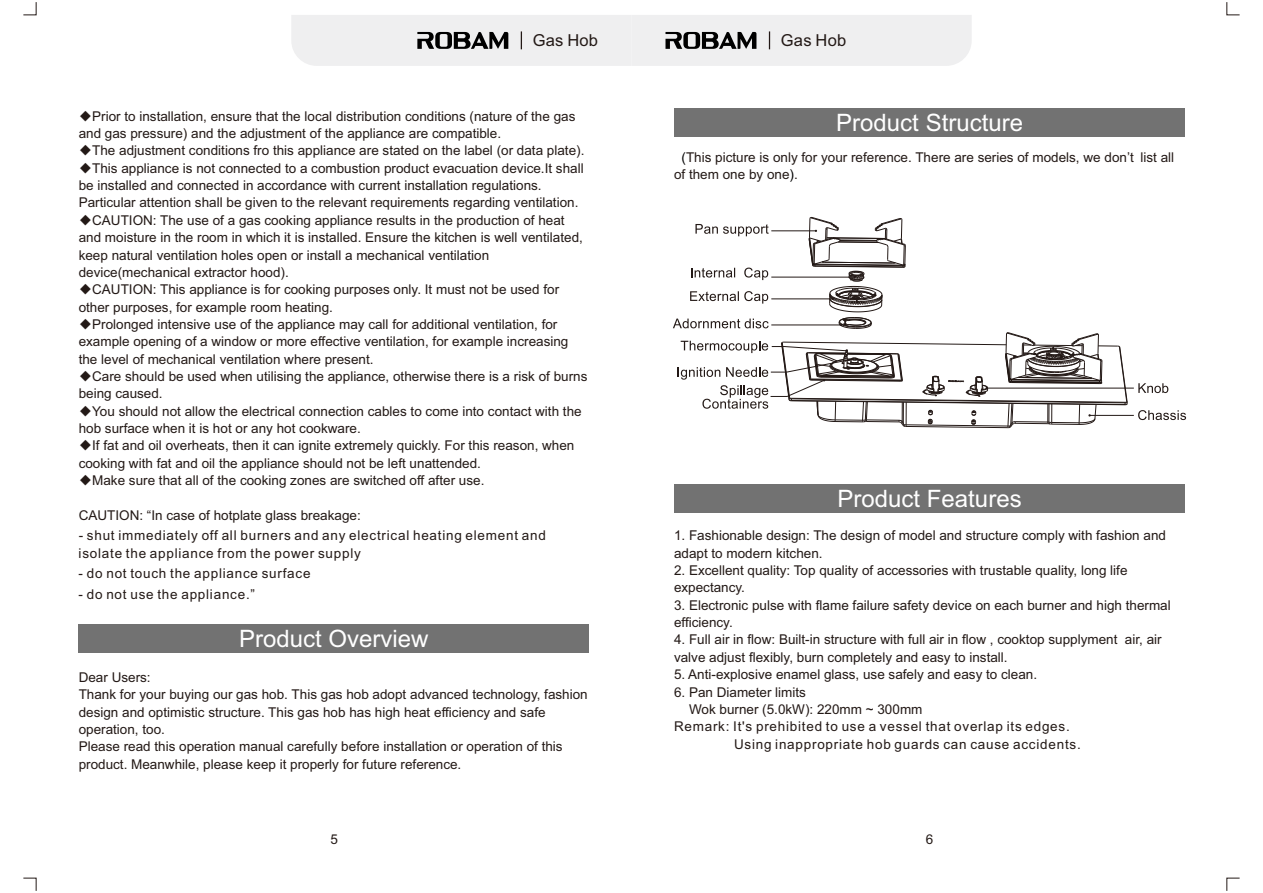
<style>
.page{position:relative;width:1263px;height:893px;background:#fff}
.page>*{position:absolute;margin:0;border:0;box-sizing:border-box;transform-origin:0 0}
.t1{font:24px "Arial";color:#fff}
.t2{font:16.5px "Arial";letter-spacing:.015em;color:#231916}
.t3{font:13.5px/17.4px "Arial";color:#231916}
.t4{font:13.5px/18.3px "Arial";letter-spacing:.055em;color:#231916}
.s1{font-family:"Sim Sun"}
.s2{font-family:"Arial Unicode MS"}
.s3{color:#000}
</style>
<div class="page">
<div style="left:674px;top:484px;width:510px;height:29px;background:#727272"></div>
<svg style="left:291px;top:15px;width:681px;height:51px"></svg>
<div style="left:79px;top:624px;width:510px;height:29px;background:#727272"></div>
<div style="left:674px;top:108px;width:510px;height:29px;background:#727272"></div>
<svg style="left:23px;top:2px;width:13px;height:13px"></svg>
<svg style="left:1226px;top:2px;width:14px;height:13px"></svg>
<svg style="left:23px;top:878px;width:13px;height:13px"></svg>
<svg style="left:1226px;top:878px;width:14px;height:13px"></svg>
<svg style="left:1138px;top:383px;width:30px;height:10px"></svg>
<svg style="left:1138px;top:410px;width:48px;height:10px"></svg>
<svg style="left:673px;top:217px;width:455px;height:211px"></svg>
<hr style="left:987px;top:388px;width:147px;height:1px;background:#231916">
<hr style="left:1089px;top:415px;width:45px;height:1px;background:#231916">
<p class="t2" style="left:533px;top:34px;width:67px">Gas Hob</p>
<p class="t2" style="left:781px;top:34px;width:67px">Gas Hob</p>
<p class="t3" style="left:79px;top:109px;width:498px"><span class="s1">◆</span>Prior to installation, ensure that the local distribution conditions (nature of the gas and gas pressure) and the adjustment of the appliance are compatible.</p>
<p class="t3" style="left:79px;top:143px;width:507px"><span class="s1">◆</span>The adjustment conditions fro this appliance are stated on the label (or data plate).</p>
<p class="t3" style="left:79px;top:161px;width:506px"><span class="s1">◆</span>This appliance is not connected to a combustion product evacuation device.It shall be installed and connected in accordance with current installation regulations.<br>Particular attention shall be given to the relevant requirements regarding ventilation.</p>
<p class="t3" style="left:79px;top:213px;width:506px"><span class="s1">◆</span>CAUTION: The use of a gas cooking appliance results in the production of heat and moisture in the room in which it is installed. Ensure the kitchen is well ventilated, keep natural ventilation holes open or install a mechanical ventilation device(mechanical extractor hood).</p>
<p class="t3" style="left:79px;top:282px;width:482px"><span class="s1">◆</span>CAUTION: This appliance is for cooking purposes only. It must not be used for other purposes, for example room heating.</p>
<p class="t3" style="left:79px;top:317px;width:491px"><span class="s1">◆</span>Prolonged intensive use of the appliance may call for additional ventilation, for example opening of a window or more effective ventilation, for example increasing the level of mechanical ventilation where present.</p>
<p class="t3" style="left:79px;top:369px;width:510px"><span class="s1">◆</span>Care should be used when utilising the appliance, otherwise there is a risk of burns being caused.</p>
<p class="t3" style="left:79px;top:403px;width:504px"><span class="s1">◆</span>You should not allow the electrical connection cables to come into contact with the hob surface when it is hot or any hot cookware.</p>
<p class="t3" style="left:79px;top:438px;width:497px"><span class="s1">◆</span>If fat and oil overheats, then it can ignite extremely quickly. For this reason, when cooking with fat and oil the appliance should not be left unattended.</p>
<p class="t3" style="left:79px;top:473px;width:407px"><span class="s1">◆</span>Make sure that all of the cooking zones are switched off after use.</p>
<p class="t3" style="left:79px;top:507px;width:284px">CAUTION: “In case of hotplate glass breakage:</p>
<p class="t4" style="left:79px;top:527px;width:469px"><span class="s2">-</span> shut immediately off all burners and any electrical heating element and isolate the appliance from the power supply</p>
<p class="t4" style="left:79px;top:565px;width:233px"><span class="s2">-</span> do not touch the appliance surface</p>
<p class="t4" style="left:79px;top:586px;width:178px"><span class="s2">-</span> do not use the appliance<span class="s2">.</span>”</p>
<h1 class="t1" style="left:239px;top:630px;width:191px">Product Overview</h1>
<p class="t3" style="left:79px;top:670px;width:511px">Dear Users:<br>Thank for your buying our gas hob. This gas hob adopt advanced technology, fashion design and optimistic structure. This gas hob has high heat efficiency and safe operation, too.<br>Please read this operation manual carefully before installation or operation of this product. Meanwhile, please keep it properly for future reference.</p>
<h1 class="t1" style="left:836px;top:114px;width:188px">Product Structure</h1>
<p class="t3" style="left:674px;top:150px;width:502px;text-indent:8px"><span class="s3">(</span>This picture is only for your reference. There are series of models, we don’t list all of them one by one<span class="s3">)</span>.</p>
<h1 class="t1" style="left:837px;top:490px;width:186px">Product Features</h1>
<p class="t3" style="left:674px;top:528px;width:494px">1. Fashionable design: The design of model and structure comply with fashion and adapt to modern kitchen.</p>
<p class="t3" style="left:674px;top:563px;width:455px">2. Excellent quality: Top quality of accessories with trustable quality, long life expectancy.</p>
<p class="t3" style="left:674px;top:598px;width:498px">3. Electronic pulse with flame failure safety device on each burner and high thermal efficiency.</p>
<p class="t3" style="left:674px;top:632px;width:489px">4. Full air in flow: Built-in structure with full air in flow , cooktop supplyment air, air valve adjust flexibly, burn completely and easy to install.</p>
<p class="t3" style="left:674px;top:667px;width:365px">5. Anti-explosive enamel glass, use safely and easy to clean.</p>
<p class="t3" style="left:674px;top:684px;width:134px">6. Pan Diameter limits</p>
<p class="t3" style="left:689px;top:702px;width:235px">Wok burner (5.0kW): 220mm ~ 300mm</p>
<p class="t4" style="left:674px;top:718px;width:397px">Remark: It's prehibited to use a vessel that overlap its edges.</p>
<p class="t4" style="left:734px;top:736px;width:348px">Using inappropriate hob guards can cause accidents.</p>
<p class="t3" style="left:330px;top:831px;width:9px">5</p>
<p class="t3" style="left:926px;top:831px;width:9px">6</p>
</div>
